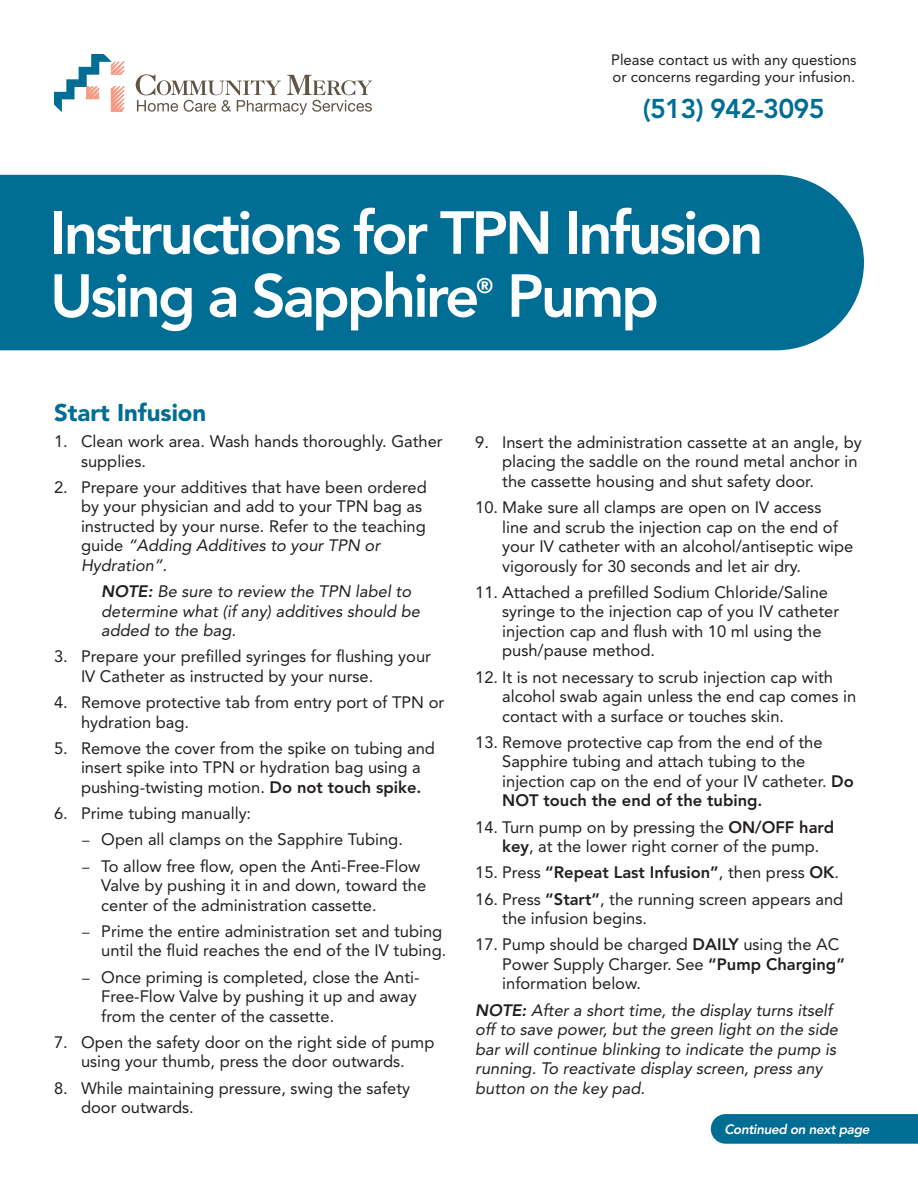
<style>
.page{position:relative;width:918px;height:1188px;background:#fff}
.page>*{position:absolute;margin:0;border:0;box-sizing:border-box;transform-origin:0 0}
.t1{font:800 60px "Avenir LT Std";letter-spacing:-.05em;color:#fff}
.t2{font:800 27px "Avenir LT Std";letter-spacing:-.03em;color:#006d95}
.t3{font:900 24px "Avenir LT Std";color:#006d95}
.t4{font:800 21px "Avenir LT Std";color:#fff}
.t5{font:16.5px/19.5px "Avenir LT Std";color:#231f20}
.t6{font:italic 16.5px/19.5px "Avenir LT Std";color:#231f20}
.t7{font:800 16.5px "Avenir LT Std";color:#231f20}
.t8{font:15px/16.5px "Avenir LT Std";color:#231f20}
.t9{font:italic 800 13.5px "Avenir LT Std";letter-spacing:-.03em;color:#fff}
.s1{font-style:italic}
.s2{font-weight:800}
.s3{font-family:"Sofia Pro";font-weight:300}
.s4{font-weight:400}
</style>
<div class="page">
<svg style="left:711px;top:1114px;width:207px;height:30px;background:#067097"></svg>
<div style="left:0;top:175px;width:864px;height:175px;background:#006d95"></div>
<svg style="left:54px;top:54px;width:71px;height:58px"></svg>
<svg style="left:136px;top:74px;width:236px;height:41px"></svg>
<p class="t8" style="left:611px;top:52px;width:247px">Please contact us with any questions or concerns regarding your infusion.</p>
<p class="t2" style="left:643px;top:92px;width:183px">(513) 942-3095</p>
<p class="t1" style="left:50px;top:197px;width:715px">Instructions for TPN Infusion</p>
<p class="t1" style="left:50px;top:260px;width:431px">Using a Sapphire</p>
<p class="t4" style="left:476px;top:273px;width:18px">®</p>
<p class="t1" style="left:507px;top:260px;width:154px">Pump</p>
<p class="t3" style="left:54px;top:398px;width:154px">Start Infusion</p>
<p class="t5" style="left:81px;top:432px;width:363px;text-indent:-27px">1. Clean work area. Wash hands thoroughly. Gather supplies.</p>
<p class="t5" style="left:81px;top:477px;width:347px;text-indent:-27px">2. Prepare your additives that have been ordered by your physician and add to your TPN bag as instructed by your nurse. Refer to the teaching guide <span class="s1">“Adding Additives to your TPN or Hydration”.</span></p>
<p class="t6" style="left:101px;top:582px;width:320px"><span class="s2">NOTE:</span> Be sure to review the TPN label to determine what (if any) additives should be added to the bag.</p>
<p class="t5" style="left:81px;top:647px;width:352px;text-indent:-27px">3. Prepare your prefilled syringes for flushing your<br>IV Catheter as instructed by your nurse.</p>
<p class="t5" style="left:81px;top:693px;width:365px;text-indent:-27px">4. Remove protective tab from entry port of TPN or hydration bag.</p>
<p class="t5" style="left:81px;top:738px;width:356px;text-indent:-27px">5. Remove the cover from the spike on tubing and insert spike into TPN or hydration bag using a pushing-twisting motion. <span class="s2">Do not touch spike.</span></p>
<p class="t5" style="left:54px;top:804px;width:199px">6. Prime tubing manually:</p>
<p class="t5" style="left:81px;top:830px;width:323px"><span class="s3">–</span> Open all clamps on the Sapphire Tubing.</p>
<p class="t5" style="left:101px;top:856px;width:326px;text-indent:-20px"><span class="s3">–</span> To allow free flow, open the Anti-Free-Flow<br>Valve by pushing it in and down, toward the center of the administration cassette.</p>
<p class="t5" style="left:81px;top:921px;width:367px;text-align:right"><span class="s3">–</span> Prime the entire administration set and tubing until the fluid reaches the end of the IV tubing.</p>
<p class="t5" style="left:101px;top:967px;width:320px;text-indent:-20px"><span class="s3">–</span> Once priming is completed, close the Anti-<br>Free-Flow Valve by pushing it up and away from the center of the cassette.</p>
<p class="t5" style="left:54px;top:1032px;width:382px;text-align:center">7. Open the safety door on the right side of pump using your thumb, press the door outwards.</p>
<p class="t5" style="left:81px;top:1078px;width:331px;text-indent:-27px">8. While maintaining pressure, swing the safety door outwards.</p>
<p class="t5" style="left:502px;top:432px;width:361px;text-indent:-27px">9. Insert the administration cassette at an angle, by placing the saddle on the round metal anchor in the cassette housing and shut safety door.</p>
<p class="t5" style="left:502px;top:498px;width:353px;text-indent:-27px">10. Make sure all clamps are open on IV access<br>line and scrub the injection cap on the end of your IV catheter with an alcohol/antiseptic wipe vigorously for 30 seconds and let air dry.</p>
<p class="t5" style="left:502px;top:582px;width:338px;text-indent:-27px">11. Attached a prefilled Sodium Chloride/Saline syringe to the injection cap of you IV catheter injection cap and flush with 10 ml using the push/pause method.</p>
<p class="t5" style="left:502px;top:667px;width:356px;text-indent:-27px">12. It is not necessary to scrub injection cap with alcohol swab again unless the end cap comes in contact with a surface or touches skin.</p>
<p class="t5" style="left:502px;top:732px;width:353px;text-indent:-27px">13. Remove protective cap from the end of the Sapphire tubing and attach tubing to the injection cap on the end of your IV catheter. <span class="s2">Do NOT touch the end of the tubing.</span></p>
<p class="t5" style="left:502px;top:817px;width:333px;text-indent:-27px">14. Turn pump on by pressing the <span class="s2">ON/OFF hard key</span>, at the lower right corner of the pump.</p>
<p class="t7" style="left:475px;top:863px;width:365px"><span class="s4">15. Press</span> “Repeat Last Infusion”<span class="s4">, then press</span> OK<span class="s4">.</span></p>
<p class="t5" style="left:502px;top:889px;width:343px;text-indent:-27px">16. Press <span class="s2">“Start”</span>, the running screen appears and the infusion begins.</p>
<p class="t5" style="left:502px;top:935px;width:344px;text-indent:-27px">17. Pump should be charged <span class="s2">DAILY</span> using the AC<br>Power Supply Charger. See <span class="s2">“Pump Charging” </span>information below.</p>
<p class="t6" style="left:475px;top:1000px;width:364px"><span class="s2">NOTE:</span> After a short time, the display turns itself off to save power, but the green light on the side bar will continue blinking to indicate the pump is running. To reactivate display screen, press any button on the key pad.</p>
<p class="t9" style="left:724px;top:1121px;width:147px">Continued on next page</p>
</div>
